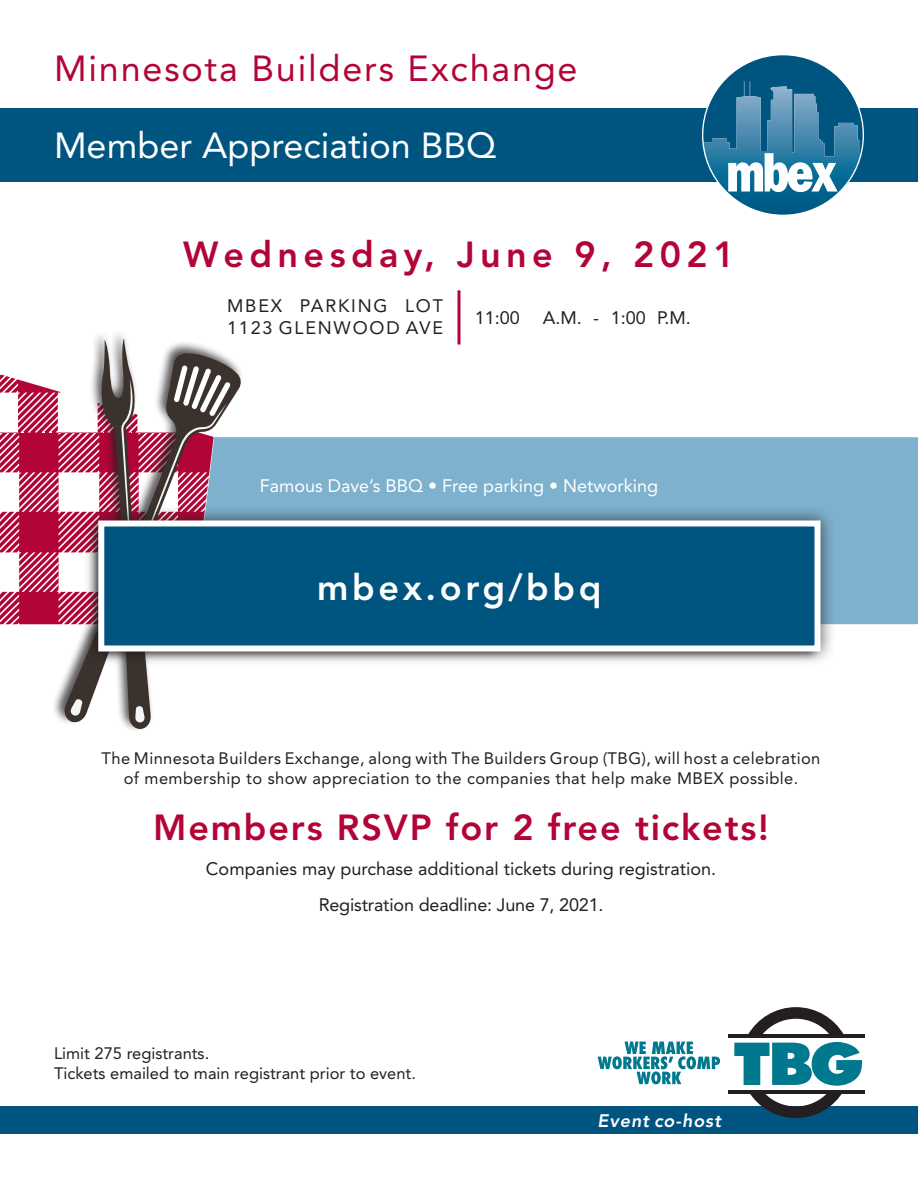
<style>
.page{position:relative;width:918px;height:1188px;background:#fff}
.page>*{position:absolute;margin:0;border:0;box-sizing:border-box;transform-origin:0 0}
.t1{font:800 36px "Avenir LT Std";letter-spacing:.05em;color:#b30437}
.t2{font:36px "Avenir LT Std";letter-spacing:.05em;color:#b30437}
.t3{font:36px "Avenir LT Std";color:#fff}
.t4{font:800 36px "Avenir LT Std";letter-spacing:.15em;color:#b30437}
.t5{font:800 36px "Avenir LT Std";letter-spacing:.1em;color:#fff}
.t6{font:18px "Avenir LT Std";color:#231f20}
.t7{font:18px "Avenir LT Std";color:#fff}
.t8{font:18px "Avenir LT Std";letter-spacing:.1em;color:#231f20}
.t9{font:italic 800 18px "Avenir LT Std";letter-spacing:.05em;color:#fff}
.t10{font:16.5px/19.8px "Avenir LT Std";letter-spacing:.025em;color:#231f20;text-align:center}
.t11{font:16.5px "Avenir LT Std";color:#231f20}
</style>
<div class="page">
<div style="left:244px;top:437px;width:674px;height:187px;background:#7db1cd"></div>
<div style="left:0;top:108px;width:918px;height:73px;background:#005480"></div>
<svg style="left:703px;top:55px;width:160px;height:160px"></svg>
<hr style="left:458px;top:290px;width:2px;height:55px;background:#b30437">
<div style="left:0;top:1107px;width:918px;height:27px;background:#005480"></div>
<svg style="left:748px;top:1007px;width:96px;height:27px"></svg>
<hr style="left:728px;top:1034px;width:137px;height:4px;background:#231f20">
<hr style="left:728px;top:1091px;width:137px;height:3px;background:#231f20">
<svg style="left:734px;top:1042px;width:128px;height:76px"></svg>
<svg style="left:598px;top:1042px;width:122px;height:42px"></svg>
<svg style="left:231px;top:360px;width:11px;height:145px;fill:#7db1cd"></svg>
<div style="left:89px;top:328px;width:65px;height:404px;background:#231f20;opacity:.75"></div>
<svg style="left:0;top:339px;width:231px;height:390px"></svg>
<div style="left:83px;top:505px;width:753px;height:162px;background:#231f20;opacity:.75"></div>
<div style="left:88px;top:520px;width:733px;height:142px;background:#231f20;opacity:.75"></div>
<div style="left:101px;top:524px;width:717px;height:124px;background:#005480"></div>
<div style="left:98px;top:520px;width:723px;height:131px;border:6px solid #fff"></div>
<p class="t2" style="left:54px;top:48px;width:525px">Minnesota Builders Exchange</p>
<p class="t3" style="left:54px;top:125px;width:444px">Member Appreciation BBQ</p>
<p class="t4" style="left:183px;top:233px;width:553px">Wednesday, June 9, 2021</p>
<p class="t8" style="left:227px;top:296px;width:218px">MBEX PARKING LOT</p>
<p class="t8" style="left:227px;top:317px;width:218px">1123 GLENWOOD AVE</p>
<p class="t6" style="left:475px;top:308px;width:47px">11:00</p>
<p class="t6" style="left:543px;top:308px;width:150px">A.M. - 1:00 P.M.</p>
<p class="t7" style="left:260px;top:476px;width:400px">Famous Dave’s BBQ • Free parking • Networking</p>
<p class="t5" style="left:317px;top:566px;width:286px">mbex.org/bbq</p>
<p class="t10" style="left:102px;top:748px;width:720px">The Minnesota Builders Exchange, along with The Builders Group (TBG), will host a celebration of membership to show appreciation to the companies that help make MBEX possible.</p>
<p class="t1" style="left:153px;top:806px;width:617px">Members RSVP for 2 free tickets!</p>
<p class="t6" style="left:206px;top:859px;width:512px">Companies may purchase additional tickets during registration.</p>
<p class="t6" style="left:319px;top:894px;width:286px">Registration deadline: June 7, 2021.</p>
<p class="t11" style="left:54px;top:1044px;width:157px">Limit 275 registrants.</p>
<p class="t11" style="left:54px;top:1063px;width:363px">Tickets emailed to main registrant prior to event.</p>
<p class="t9" style="left:598px;top:1110px;width:125px">Event co-host</p>
</div>
